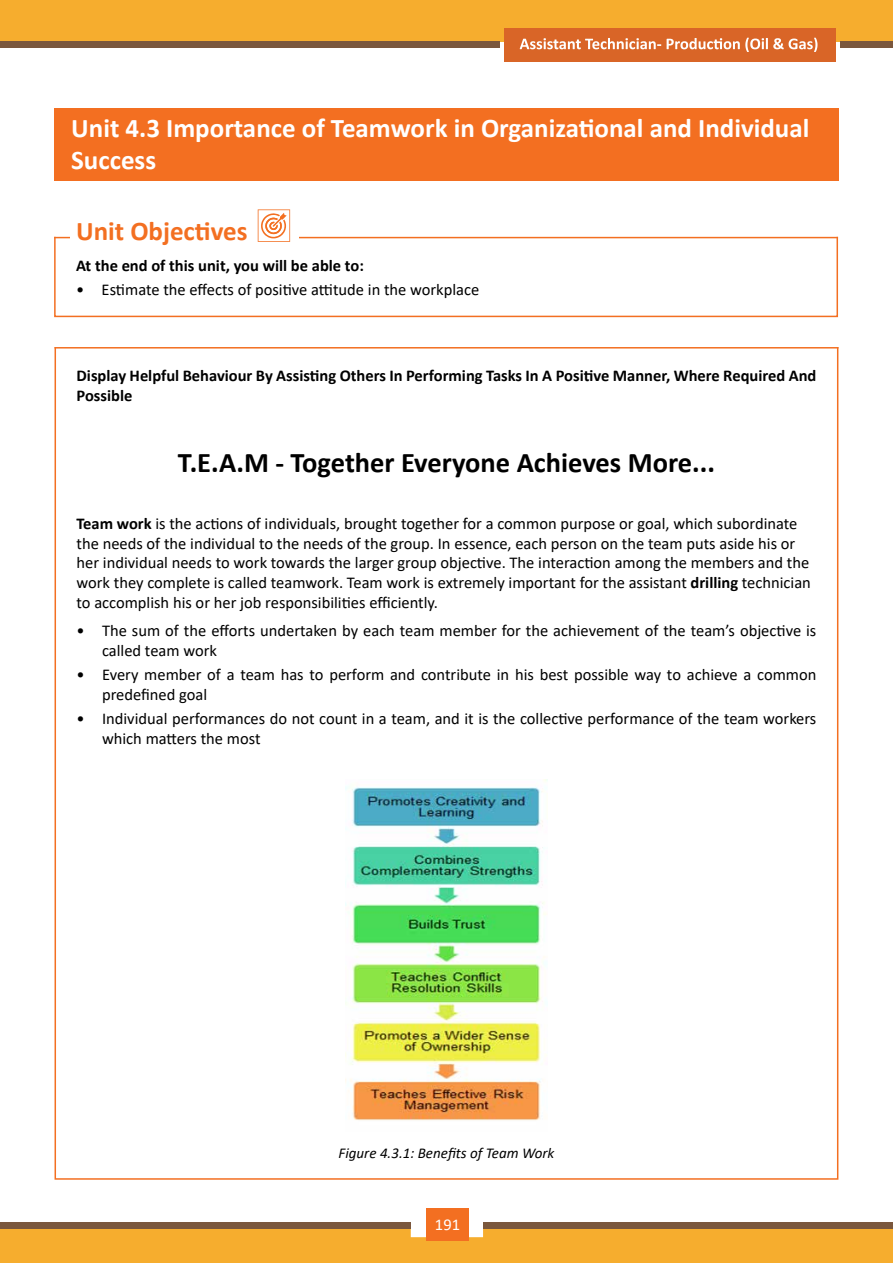
<style>
.page{position:relative;width:893px;height:1263px;background:#fff}
.page>*{position:absolute;margin:0;border:0;box-sizing:border-box;transform-origin:0 0}
.t1{font:700 28.5px "Calibri";color:#000}
.t2{font:700 27px/32.4px "Calibri";color:#fff}
.t3{font:700 27px "Calibri";color:#f36f21}
.t4{font:16.5px/19.8px "Calibri";color:#000}
.t5{font:700 16.5px/19.8px "Calibri";color:#000}
.t6{font:16.5px "Calibri";color:#fff}
.t7{font:italic 15px "Calibri";color:#000}
.s1{font-weight:700}
</style>
<div class="page">
<div style="left:0;top:0;width:893px;height:42px;background:#f6ad2e"></div>
<div style="left:0;top:42px;width:500px;height:6px;background:#7a573d"></div>
<div style="left:841px;top:42px;width:52px;height:6px;background:#7a573d"></div>
<div style="left:0;top:1229px;width:893px;height:34px;background:#f6ad2e"></div>
<div style="left:426px;top:1209px;width:43px;height:32px;background:#f36f21"></div>
<div style="left:0;top:1222px;width:411px;height:7px;background:#7a573d"></div>
<div style="left:483px;top:1222px;width:410px;height:7px;background:#7a573d"></div>
<div style="left:504px;top:28px;width:332px;height:33px;background:#d96527"></div>
<svg style="left:520px;top:38px;width:141px;height:11px"></svg>
<svg style="left:667px;top:38px;width:150px;height:14px"></svg>
<div style="left:54px;top:236px;width:784px;height:81px;border:2px solid #f36f21"></div>
<hr style="left:54px;top:237px;width:784px;height:1px;background:#f36f21">
<hr style="left:55px;top:347px;width:783px;height:1px;background:#f36f21">
<img style="left:345px;top:780px;width:203px;height:341px">
<div style="left:54px;top:108px;width:785px;height:72px;background:#f36f21"></div>
<div style="left:70px;top:220px;width:228px;height:22px;background:#fff"></div>
<svg style="left:258px;top:209px;width:32px;height:33px"></svg>
<h2 class="t2" style="left:71px;top:111px;width:740px">Unit 4.3 Importance of Teamwork in Organizational and Individual<br>Success</h2>
<h2 class="t3" style="left:76px;top:212px;width:173px">Unit Objectives</h2>
<p class="t5" style="left:76px;top:256px;width:289px">At the end of this unit, you will be able to:</p>
<p class="t4" style="left:76px;top:279px;width:405px">• Estimate the effects of positive attitude in the workplace</p>
<p class="t5" style="left:77px;top:366px;width:741px">Display Helpful Behaviour By Assisting Others In Performing Tasks In A Positive Manner, Where Required And<br>Possible</p>
<h1 class="t1" style="left:178px;top:443px;width:538px">T.E.A.M - Together Everyone Achieves More...</h1>
<p class="t4" style="left:77px;top:513px;width:736px"><span class="s1">Team work</span> is the actions of individuals, brought together for a common purpose or goal, which subordinate the needs of the individual to the needs of the group. In essence, each person on the team puts aside his or her individual needs to work towards the larger group objective. The interaction among the members and the work they complete is called teamwork. Team work is extremely important for the assistant <span class="s1">drilling</span> technician to accomplish his or her job responsibilities efficiently.</p>
<p class="t4" style="left:102px;top:620px;width:716px;text-indent:-26px">• The sum of the efforts undertaken by each team member for the achievement of the team’s objective is called team work</p>
<p class="t4" style="left:102px;top:664px;width:716px;text-indent:-26px">• Every member of a team has to perform and contribute in his best possible way to achieve a common predefined goal</p>
<p class="t4" style="left:102px;top:708px;width:716px;text-indent:-26px">• Individual performances do not count in a team, and it is the collective performance of the team workers which matters the most</p>
<p class="t7" style="left:339px;top:1143px;width:217px">Figure 4.3.1: Benefits of Team Work</p>
<p class="t6" style="left:435px;top:1213px;width:27px">191</p>
</div>
